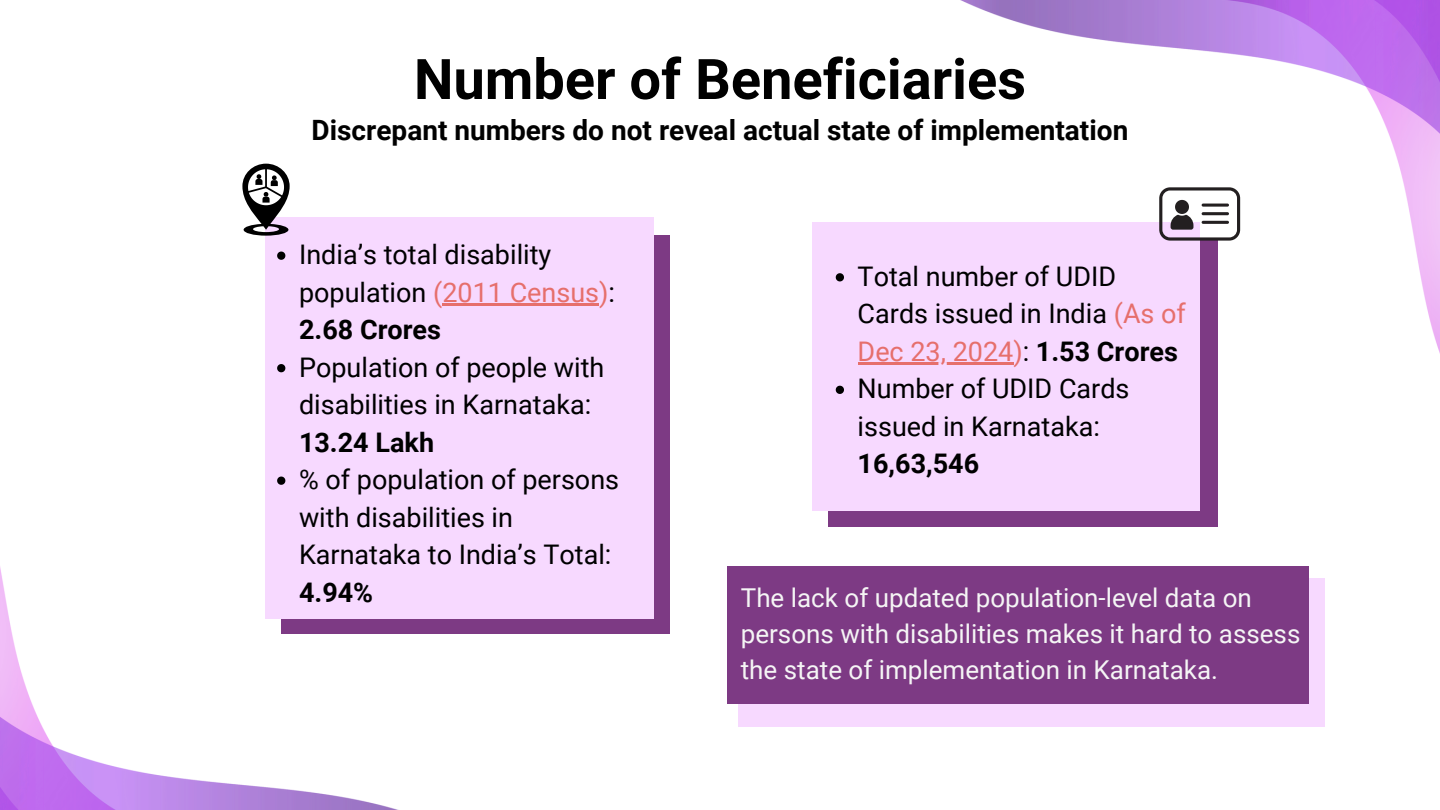
<style>
.page{position:relative;width:1440px;height:810px;background:#fff}
.page>*{position:absolute;margin:0;border:0;box-sizing:border-box;transform-origin:0 0}
.t1{font:700 56px "Roboto";color:#000}
.t2{font:700 28px "Roboto";color:#000}
.t3{font:27px/37.5px "Roboto";color:#000}
.t4{font:26px/36px "Roboto";color:#f5f5f5}
.s1{color:#e66f6c}
.s2{font-weight:700}
</style>
<div class="page">
<img style="left:0;top:268px;width:399px;height:542px">
<img style="left:960px;top:0;width:480px;height:354px">
<div style="left:738px;top:579px;width:587px;height:148px;background:#f7d9ff"></div>
<div style="left:727px;top:566px;width:582px;height:138px;background:#7d3a84"></div>
<div style="left:282px;top:235px;width:388px;height:399px;background:#7d3a84"></div>
<div style="left:266px;top:217px;width:388px;height:402px;background:#f7d9ff"></div>
<svg style="left:277px;top:252px;width:8px;height:8px"></svg>
<hr style="left:442px;top:303px;width:157px;height:3px;background:#e66f6c">
<svg style="left:277px;top:364px;width:8px;height:8px"></svg>
<svg style="left:277px;top:477px;width:8px;height:8px"></svg>
<svg style="left:242px;top:164px;width:48px;height:72px"></svg>
<div style="left:828px;top:240px;width:390px;height:286px;background:#7d3a84"></div>
<div style="left:812px;top:222px;width:388px;height:288px;background:#f7d9ff"></div>
<svg style="left:1159px;top:187px;width:81px;height:54px"></svg>
<hr style="left:1202px;top:204px;width:27px;height:3px;background:#231f20;border-radius:2px">
<hr style="left:1202px;top:212px;width:27px;height:3px;background:#231f20;border-radius:2px">
<hr style="left:1202px;top:221px;width:27px;height:3px;background:#231f20;border-radius:2px">
<svg style="left:836px;top:273px;width:8px;height:8px"></svg>
<hr style="left:858px;top:362px;width:155px;height:3px;background:#e66f6c">
<svg style="left:836px;top:386px;width:8px;height:8px"></svg>
<p class="t1" style="left:414px;top:47px;width:614px">Number of Beneficiaries</p>
<p class="t2" style="left:312px;top:114px;width:818px">Discrepant numbers do not reveal actual state of implementation</p>
<h1 class="t3" style="left:299px;top:236px;width:318px">India’s total disability population <span class="s1">(2011 Census)</span>:<br><span class="s2">2.68 Crores</span></h1>
<h2 class="t3" style="left:299px;top:349px;width:307px">Population of people with disabilities in Karnataka:<br><span class="s2">13.24 Lakh</span></h2>
<p class="t3" style="left:299px;top:461px;width:322px">% of population of persons with disabilities in<br>Karnataka to India’s Total:<br><span class="s2">4.94%</span></p>
<p class="t3" style="left:858px;top:258px;width:330px">Total number of UDID<br>Cards issued in India <span class="s1">(As of</span></p>
<p class="t3" style="left:858px;top:333px;width:322px"><span class="s1">Dec 23, 2024)</span>: <span class="s2">1.53 Crores<br></span>Number of UDID Cards issued in Karnataka:<br><span class="s2">16,63,546</span></p>
<p class="t4" style="left:741px;top:580px;width:561px">The lack of updated population-level data on persons with disabilities makes it hard to assess the state of implementation in Karnataka.</p>
</div>
